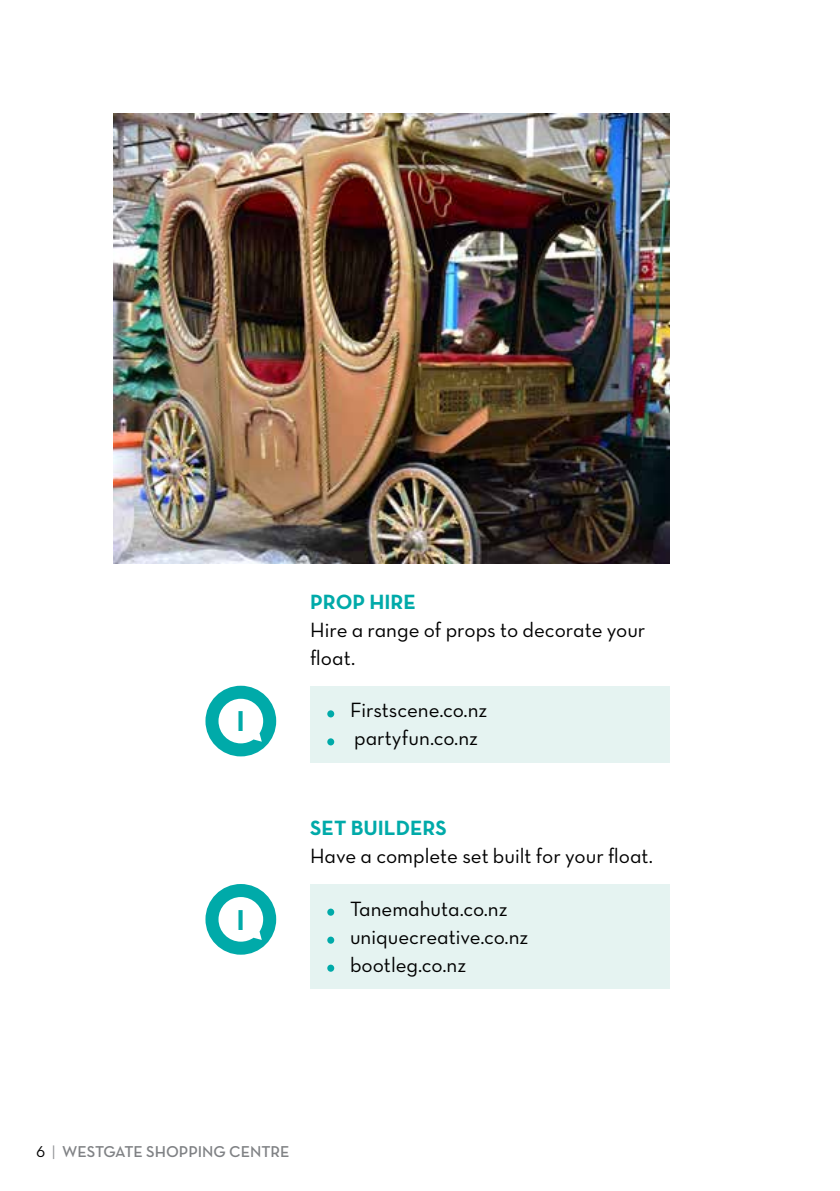
<style>
.page{position:relative;width:840px;height:1191px;background:#fff}
.page>*{position:absolute;margin:0;border:0;box-sizing:border-box;transform-origin:0 0}
.t1{font:29.2px "Neutra Text TF Bold Alt";color:#00aaa9}
.t2{font:21px/28px "Neutra Text TF Book Alt";color:#000}
.t3{font:21px "Neutra Text TF Bold Alt";color:#00aaa9}
.t4{font:16px "Neutra Text TF Demi Alt";color:#808285}
.s1{font-family:"Neutra Text TF Book Alt";color:#000}
.s2{font-family:"Neutra Text TF Book Alt";color:#939598}
</style>
<div class="page">
<img style="left:113px;top:113px;width:555px;height:450px">
<div style="left:310px;top:685px;width:359px;height:77px;background:#e5f3f1"></div>
<div style="left:327px;top:710px;width:7px;height:7px;background:#00aaa9;border-radius:50%"></div>
<div style="left:327px;top:738px;width:7px;height:7px;background:#00aaa9;border-radius:50%"></div>
<div style="left:310px;top:884px;width:359px;height:104px;background:#e5f3f1"></div>
<div style="left:327px;top:908px;width:7px;height:7px;background:#00aaa9;border-radius:50%"></div>
<div style="left:327px;top:936px;width:7px;height:7px;background:#00aaa9;border-radius:50%"></div>
<div style="left:327px;top:964px;width:7px;height:7px;background:#00aaa9;border-radius:50%"></div>
<div style="left:205px;top:685px;width:71px;height:71px;background:#00aaa9;border-radius:50%"></div>
<svg style="left:218px;top:699px;width:45px;height:44px"></svg>
<div style="left:224px;top:705px;width:33px;height:34px;background:#fff;border-radius:50%"></div>
<div style="left:205px;top:884px;width:71px;height:70px;background:#00aaa9;border-radius:50%"></div>
<svg style="left:218px;top:897px;width:45px;height:44px"></svg>
<div style="left:224px;top:903px;width:33px;height:34px;background:#fff;border-radius:50%"></div>
<h1 class="t1" style="left:236px;top:703px;width:10px">I</h1>
<h1 class="t1" style="left:236px;top:901px;width:10px">I</h1>
<p class="t3" style="left:310px;top:588px;width:107px">PROP HIRE</p>
<p class="t2" style="left:310px;top:615px;width:336px">Hire a range of props to decorate your float.</p>
<p class="t2" style="left:350px;top:696px;width:139px">Firstscene.co.nz partyfun.co.nz</p>
<p class="t3" style="left:310px;top:815px;width:138px">SET BUILDERS</p>
<p class="t2" style="left:310px;top:842px;width:344px">Have a complete set built for your float.</p>
<p class="t2" style="left:350px;top:894px;width:180px">Tanemahuta.co.nz uniquecreative.co.nz bootleg.co.nz</p>
<p class="t4" style="left:36px;top:1141px;width:255px"><span class="s1">6</span> <span class="s2">|</span> WESTGATE SHOPPING CENTRE</p>
</div>
